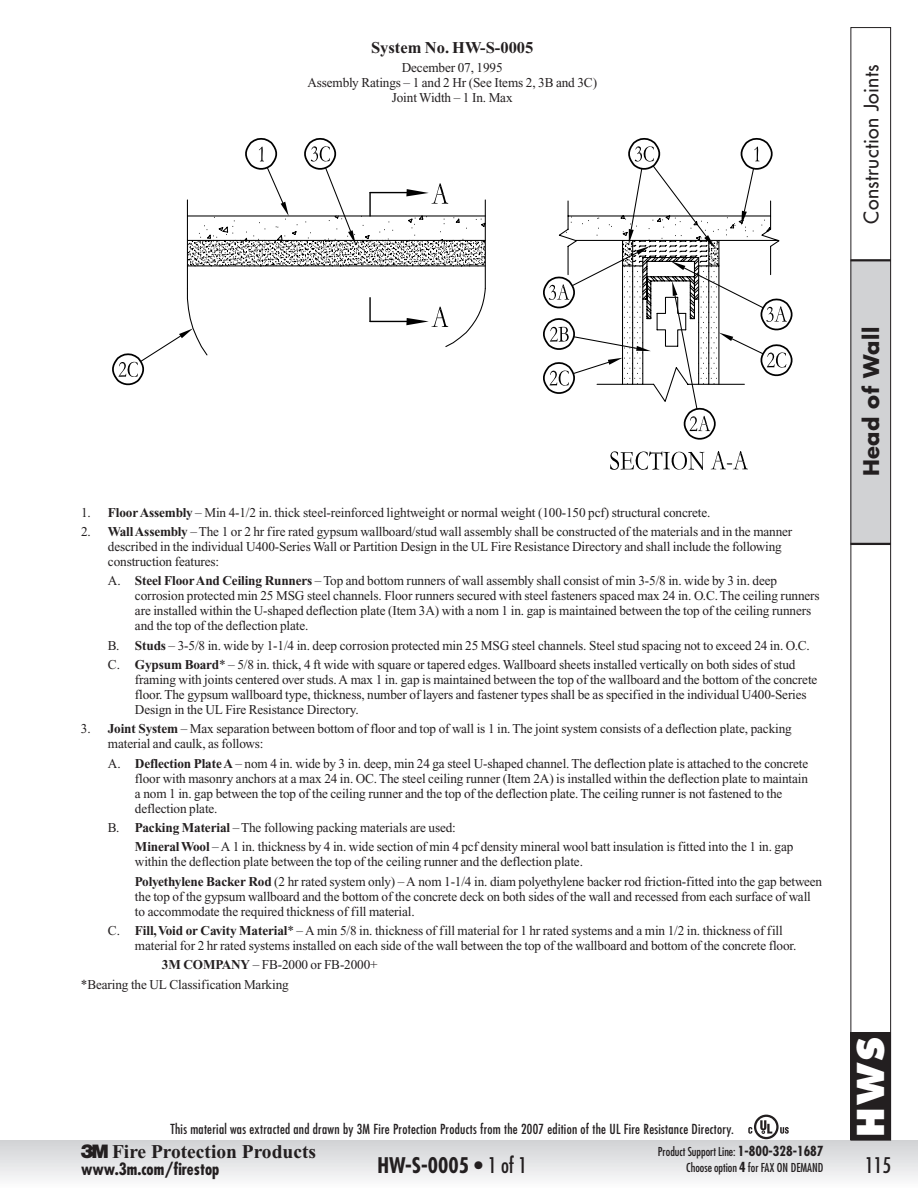
<style>
.page{position:relative;width:918px;height:1188px;background:#fff}
.page>*{position:absolute;margin:0;border:0;box-sizing:border-box;transform-origin:0 0}
.t1{font:800 36px "Futura";color:#fff}
.t2{font:700 condensed 21px "Futura";color:#231f20}
.t3{font:700 21px "Futura";letter-spacing:.02em;color:#231f20}
.t4{font:condensed 21px "Futura";color:#231f20}
.t5{font:700 19.5px "Times New Roman";color:#231f20}
.t6{font:19.5px "Futura";letter-spacing:.02em;color:#231f20}
.t7{font:700 condensed 16.5px "Futura";color:#231f20}
.t8{font:700 16.5px "Times New Roman";color:#231f20}
.t9{font:13.5px/15px "Times New Roman";letter-spacing:-.01em;color:#231f20}
.t10{font:condensed 13.5px "Futura";letter-spacing:.02em;color:#231f20}
.t11{font:condensed 12px/16.5px "Futura";color:#231f20;text-align:right}
.s1{font-weight:700}
.s2{font-family:"Logo 3 M Font";font-weight:400}
.s3{font-weight:400}
.s4{font-weight:700;font-size:13.5px}
</style>
<div class="page">
<div style="left:850px;top:260px;width:41px;height:285px;background:#d1d2d4"></div>
<hr style="left:850px;top:259px;width:41px;height:2px;background:#231f20">
<div style="left:850px;top:1033px;width:41px;height:108px;background:#231f20"></div>
<hr style="left:850px;top:543px;width:41px;height:2px;background:#231f20">
<div style="left:0;top:1141px;width:918px;height:47px;background:linear-gradient(to bottom,#d1d3d5,#fcfdfd)"></div>
<div style="left:850px;top:27px;width:41px;height:1114px;border:1px solid #231f20"></div>
<svg style="left:748px;top:1115px;width:41px;height:24px"></svg>
<svg style="left:610px;top:451px;width:94px;height:19px"></svg>
<svg style="left:711px;top:451px;width:37px;height:19px"></svg>
<svg style="left:112px;top:138px;width:374px;height:248px"></svg>
<svg style="left:543px;top:138px;width:250px;height:302px"></svg>
<p class="t8" style="left:371px;top:42px;width:164px">System No. HW-S-0005</p>
<p class="t9" style="left:307px;top:61px;width:291px;text-align:center">December 07, 1995<br>Assembly Ratings – 1 and 2 Hr (See Items 2, 3B and 3C)<br>Joint Width – 1 In. Max</p>
<h3 class="t6" style="left:862px;top:224px;width:161px;rotate:-90deg">Construction Joints</h3>
<p class="t9" style="left:81px;top:506px;width:631px">1. <span class="s1">Floor Assembly</span> – Min 4-1/2 in. thick steel-reinforced lightweight or normal weight (100-150 pcf) structural concrete.</p>
<p class="t9" style="left:108px;top:525px;width:686px;text-indent:-27px">2. <span class="s1">Wall Assembly</span> – The 1 or 2 hr fire rated gypsum wallboard/stud wall assembly shall be constructed of the materials and in the manner described in the individual U400-Series Wall or Partition Design in the UL Fire Resistance Directory and shall include the following construction features:</p>
<p class="t9" style="left:135px;top:575px;width:686px;text-indent:-27px">A. <span class="s1">Steel Floor And Ceiling Runners</span> – Top and bottom runners of wall assembly shall consist of min 3-5/8 in. wide by 3 in. deep corrosion protected min 25 MSG steel channels. Floor runners secured with steel fasteners spaced max 24 in. O.C. The ceiling runners are installed within the U-shaped deflection plate (Item 3A) with a nom 1 in. gap is maintained between the top of the ceiling runners and the top of the deflection plate.</p>
<p class="t9" style="left:108px;top:637px;width:703px;line-height:19.4px">B. <span class="s1">Studs</span> – 3-5/8 in. wide by 1-1/4 in. deep corrosion protected min 25 MSG steel channels. Steel stud spacing not to exceed 24 in. O.C.<br>C. <span class="s1">Gypsum Board</span>* – 5/8 in. thick, 4 ft wide with square or tapered edges. Wallboard sheets installed vertically on both sides of stud</p>
<p class="t9" style="left:135px;top:673px;width:684px">framing with joints centered over studs. A max 1 in. gap is maintained between the top of the wallboard and the bottom of the concrete floor. The gypsum wallboard type, thickness, number of layers and fastener types shall be as specified in the individual U400-Series<br>Design in the UL Fire Resistance Directory.</p>
<p class="t9" style="left:108px;top:723px;width:685px;text-indent:-27px">3. <span class="s1">Joint System</span> – Max separation between bottom of floor and top of wall is 1 in. The joint system consists of a deflection plate, packing material and caulk, as follows:</p>
<p class="t9" style="left:135px;top:757px;width:675px;text-indent:-27px">A. <span class="s1">Deflection Plate A</span> – nom 4 in. wide by 3 in. deep, min 24 ga steel U-shaped channel. The deflection plate is attached to the concrete floor with masonry anchors at a max 24 in. OC. The steel ceiling runner (Item 2A) is installed within the deflection plate to maintain a nom 1 in. gap between the top of the ceiling runner and the top of the deflection plate. The ceiling runner is not fastened to the deflection plate.</p>
<p class="t9" style="left:135px;top:819px;width:660px;line-height:19.4px;text-indent:-27px">B. <span class="s1">Packing Material</span> – The following packing materials are used:<br><span class="s1">Mineral Wool</span> – A 1 in. thickness by 4 in. wide section of min 4 pcf density mineral wool batt insulation is fitted into the 1 in. gap</p>
<p class="t9" style="left:135px;top:853px;width:689px;line-height:19.4px">within the deflection plate between the top of the ceiling runner and the deflection plate.<br><span class="s1">Polyethylene Backer Rod</span> (2 hr rated system only) – A nom 1-1/4 in. diam polyethylene backer rod friction-fitted into the gap between</p>
<p class="t9" style="left:135px;top:890px;width:677px">the top of the gypsum wallboard and the bottom of the concrete deck on both sides of the wall and recessed from each surface of wall to accommodate the required thickness of fill material.</p>
<p class="t9" style="left:135px;top:924px;width:663px;text-indent:-27px">C. <span class="s1">Fill, Void or Cavity Material</span>* – A min 5/8 in. thickness of fill material for 1 hr rated systems and a min 1/2 in. thickness of fill material for 2 hr rated systems installed on each side of the wall between the top of the wallboard and bottom of the concrete floor.</p>
<p class="t9" style="left:81px;top:956px;width:298px;line-height:19.4px;text-indent:81px"><span class="s1">3M COMPANY</span> – FB-2000 or FB-2000+ *Bearing the UL Classification Marking</p>
<p class="t10" style="left:171px;top:1123px;width:565px">This material was extracted and drawn by 3M Fire Protection Products from the 2007 edition of the UL Fire Resistance Directory.</p>
<h2 class="t3" style="left:862px;top:476px;width:151px;rotate:-90deg">Head of Wall</h2>
<h1 class="t1" style="left:855px;top:1137px;width:101px;rotate:-90deg">HWS</h1>
<h3 class="t5" style="left:81px;top:1145px;width:237px"><span class="s2">3</span>Fire Protection Products</h3>
<p class="t7" style="left:81px;top:1161px;width:140px">www.3m.com/firestop</p>
<h2 class="t2" style="left:377px;top:1156px;width:151px">HW-S-0005 • <span class="s3">1 of 1</span></h2>
<p class="t11" style="left:658px;top:1144px;width:167px">Product Support Line: <span class="s4">1-800-328-1687<br></span>Choose option <span class="s4">4</span> for FAX ON DEMAND</p>
<h2 class="t4" style="left:865px;top:1156px;width:27px">115</h2>
</div>
